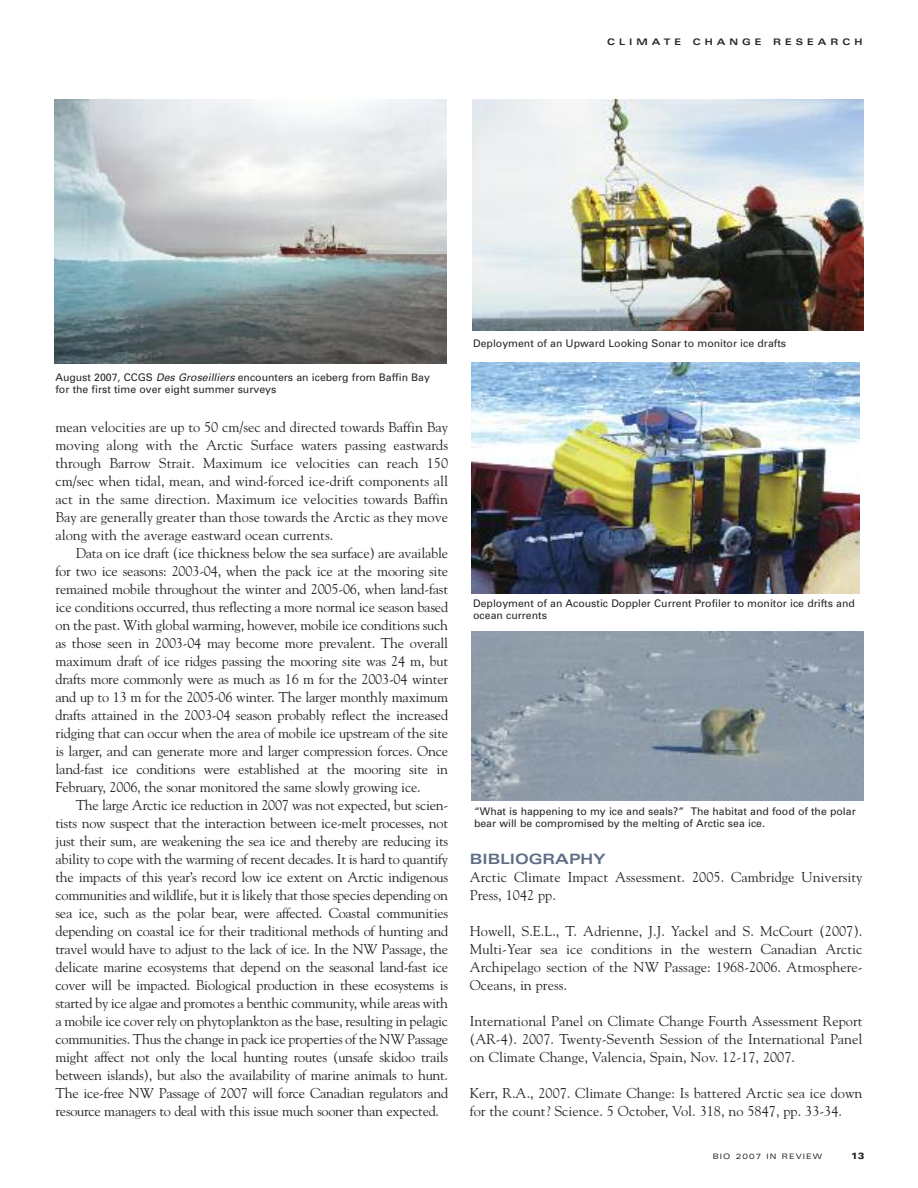
<style>
.page{position:relative;width:918px;height:1188px;background:#fff}
.page>*{position:absolute;margin:0;border:0;box-sizing:border-box;transform-origin:0 0}
.t1{font:14.25px/18px "Goudy";color:#272627;text-align:justify}
.t2{font:700 expanded 14.25px "Univers";color:#5f6d86}
.t3{font:10.5px/12px "Univers";color:#272627}
.t4{font:700 expanded 9px "Univers";letter-spacing:.445em;color:#272627}
.t5{font:900 expanded 9px "Univers";color:#272627}
.t6{font:expanded 7.5px "Univers";letter-spacing:.15em;color:#272627}
.s1{font-style:italic}
</style>
<div class="page">
<img style="left:54px;top:100px;width:392px;height:264px">
<img style="left:473px;top:100px;width:391px;height:231px">
<img style="left:472px;top:362px;width:388px;height:231px">
<img style="left:472px;top:631px;width:392px;height:169px">
<p class="t4" style="left:607px;top:39px;width:75px">CLIMATE</p>
<p class="t4" style="left:693px;top:39px;width:70px">CHANGE</p>
<p class="t4" style="left:773px;top:39px;width:91px">RESEARCH</p>
<p class="t3" style="left:56px;top:373px;width:376px">August 2007, CCGS <span class="s1">Des Groseilliers</span> encounters an iceberg from Baffin Bay for the first time over eight summer surveys</p>
<p class="t1" style="left:55px;top:418px;width:394px">mean velocities are up to 50 cm/sec and directed towards Baffin Bay moving along with the Arctic Surface waters passing eastwards through Barrow Strait. Maximum ice velocities can reach 150 cm/sec when tidal, mean, and wind-forced ice-drift components all act in the same direction. Maximum ice velocities towards Baffin Bay are generally greater than those towards the Arctic as they move along with the average eastward ocean currents.</p>
<p class="t1" style="left:55px;top:544px;width:394px;text-indent:20px">Data on ice draft (ice thickness below the sea surface) are available for two ice seasons: 2003-04, when the pack ice at the mooring site remained mobile throughout the winter and 2005-06, when land-fast ice conditions occurred, thus reflecting a more normal ice season based on the past. With global warming, however, mobile ice conditions such as those seen in 2003-04 may become more prevalent. The overall maximum draft of ice ridges passing the mooring site was 24 m, but drafts more commonly were as much as 16 m for the 2003-04 winter and up to 13 m for the 2005-06 winter. The larger monthly maximum drafts attained in the 2003-04 season probably reflect the increased ridging that can occur when the area of mobile ice upstream of the site is larger, and can generate more and larger compression forces. Once land-fast ice conditions were established at the mooring site in February, 2006, the sonar monitored the same slowly growing ice.</p>
<p class="t1" style="left:55px;top:796px;width:394px;text-indent:20px">The large Arctic ice reduction in 2007 was not expected, but scien&shy;tists now suspect that the interaction between ice-melt processes, not just their sum, are weakening the sea ice and thereby are reducing its ability to cope with the warming of recent decades. It is hard to quantify the impacts of this year’s record low ice extent on Arctic indigenous communities and wildlife, but it is likely that those species depending on sea ice, such as the polar bear, were affected. Coastal communities depending on coastal ice for their traditional methods of hunting and travel would have to adjust to the lack of ice. In the NW Passage, the delicate marine ecosystems that depend on the seasonal land-fast ice cover will be impacted. Biological production in these ecosystems is started by ice algae and promotes a benthic community, while areas with a mobile ice cover rely on phytoplankton as the base, resulting in pelagic communities. Thus the change in pack ice properties of the NW Passage might affect not only the local hunting routes (unsafe skidoo trails between islands), but also the availability of marine animals to hunt.<br>The ice-free NW Passage of 2007 will force Canadian regulators and resource managers to deal with this issue much sooner than expected.</p>
<p class="t3" style="left:473px;top:339px;width:314px">Deployment of an Upward Looking Sonar to monitor ice drafts</p>
<p class="t3" style="left:473px;top:598px;width:383px">Deployment of an Acoustic Doppler Current Profiler to monitor ice drifts and ocean currents</p>
<p class="t3" style="left:474px;top:807px;width:383px">“What is happening to my ice and seals?” The habitat and food of the polar bear will be compromised by the melting of Arctic sea ice.</p>
<p class="t2" style="left:470px;top:854px;width:138px">BIBLIOGRAPHY</p>
<p class="t1" style="left:470px;top:868px;width:394px">Arctic Climate Impact Assessment. 2005. Cambridge University<br>Press, 1042 pp.</p>
<p class="t1" style="left:470px;top:922px;width:394px">Howell, S.E.L., T. Adrienne, J.J. Yackel and S. McCourt (2007).<br>Multi-Year sea ice conditions in the western Canadian Arctic Archipelago section of the NW Passage: 1968-2006. Atmosphere-Oceans, in press.</p>
<p class="t1" style="left:470px;top:1012px;width:394px">International Panel on Climate Change Fourth Assessment Report (AR-4). 2007. Twenty-Seventh Session of the International Panel on Climate Change, Valencia, Spain, Nov. 12-17, 2007.</p>
<p class="t1" style="left:470px;top:1084px;width:394px">Kerr, R.A., 2007. Climate Change: Is battered Arctic sea ice down for the count? Science. 5 October, Vol. 318, no 5847, pp. 33-34.</p>
<p class="t6" style="left:713px;top:1153px;width:111px">BIO 2007 IN REVIEW</p>
<p class="t5" style="left:851px;top:1152px;width:15px">13</p>
</div>
